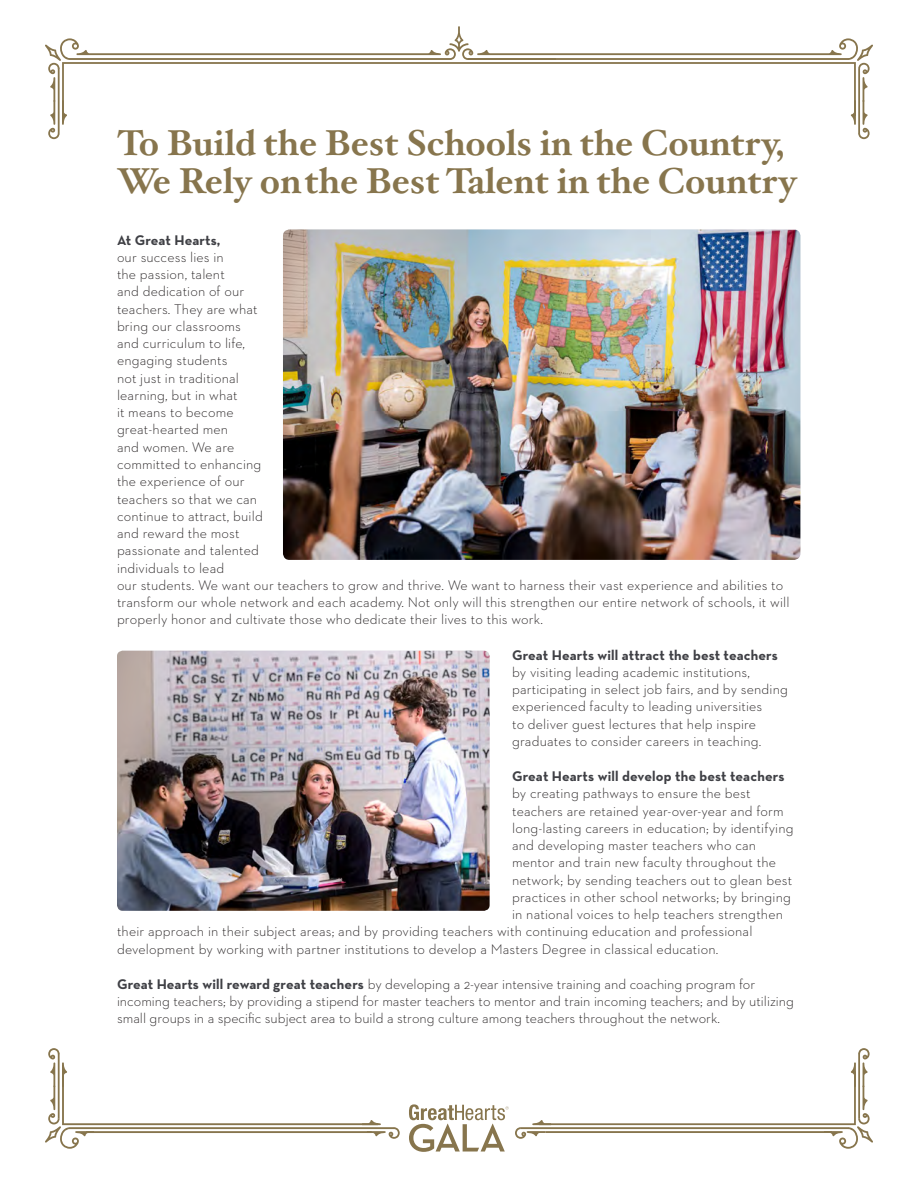
<style>
.page{position:relative;width:918px;height:1188px;background:#fff}
.page>*{position:absolute;margin:0;border:0;box-sizing:border-box;transform-origin:0 0}
.t1{font:700 36px/37.5px "Hoefler Text";color:#87754d}
.t2{font:300 14.25px/17.2px "Neutraface 2 Text";letter-spacing:.01em;color:#231f20}
.t3{font:700 14.25px "Neutra Text";letter-spacing:.01em;color:#3f4045}
.s1{font-family:"Neutra Text";font-weight:700;color:#3f4045}
</style>
<div class="page">
<svg style="left:409px;top:1104px;width:100px;height:48px"></svg>
<svg style="left:45px;top:1048px;width:355px;height:101px"></svg>
<svg style="left:515px;top:1048px;width:358px;height:101px"></svg>
<svg style="left:45px;top:26px;width:828px;height:113px"></svg>
<hr style="left:858px;top:69px;width:2px;height:65px;background:#87754d">
<img style="left:117px;top:651px;width:373px;height:260px">
<img style="left:283px;top:230px;width:517px;height:330px">
<h1 class="t1" style="left:117px;top:125px;width:681px">To Build the Best Schools in the Country,<br>We Rely onthe Best Talent in the Country</h1>
<p class="t3" style="left:117px;top:231px;width:105px">At Great Hearts,</p>
<p class="t2" style="left:117px;top:248px;width:674px">our success lies in<br>the passion, talent<br>and dedication of our<br>teachers. They are what<br>bring our classrooms<br>and curriculum to life,<br>engaging students<br>not just in traditional<br>learning, but in what<br>it means to become<br>great-hearted men<br>and women. We are<br>committed to enhancing<br>the experience of our<br>teachers so that we can<br>continue to attract, build<br>and reward the most<br>passionate and talented<br>individuals to lead<br>our students. We want our teachers to grow and thrive. We want to harness their vast experience and abilities to transform our whole network and each academy. Not only will this strengthen our entire network of schools, it will properly honor and cultivate those who dedicate their lives to this work.</p>
<p class="t3" style="left:512px;top:646px;width:267px">Great Hearts will attract the best teachers</p>
<p class="t2" style="left:512px;top:663px;width:277px">by visiting leading academic institutions, participating in select job fairs, and by sending experienced faculty to leading universities<br>to deliver guest lectures that help inspire graduates to consider careers in teaching.</p>
<p class="t3" style="left:512px;top:767px;width:274px">Great Hearts will develop the best teachers</p>
<p class="t2" style="left:512px;top:785px;width:240px">by creating pathways to ensure the best</p>
<p class="t2" style="left:512px;top:802px;width:273px">teachers are retained year-over-year and form</p>
<p class="t2" style="left:512px;top:819px;width:283px">long-lasting careers in education; by identifying</p>
<p class="t2" style="left:512px;top:836px;width:246px">and developing master teachers who can</p>
<p class="t2" style="left:512px;top:854px;width:265px">mentor and train new faculty throughout the</p>
<p class="t2" style="left:512px;top:871px;width:282px">network; by sending teachers out to glean best</p>
<p class="t2" style="left:512px;top:888px;width:280px">practices in other school networks; by bringing</p>
<p class="t2" style="left:512px;top:906px;width:272px">in national voices to help teachers strengthen</p>
<p class="t2" style="left:117px;top:923px;width:637px">their approach in their subject areas; and by providing teachers with continuing education and professional</p>
<p class="t2" style="left:117px;top:940px;width:603px">development by working with partner institutions to develop a Masters Degree in classical education.</p>
<p class="t2" style="left:117px;top:975px;width:678px"><span class="s1">Great Hearts will reward great teachers</span> by developing a 2-year intensive training and coaching program for incoming teachers; by providing a stipend for master teachers to mentor and train incoming teachers; and by utilizing small groups in a specific subject area to build a strong culture among teachers throughout the network.</p>
</div>
